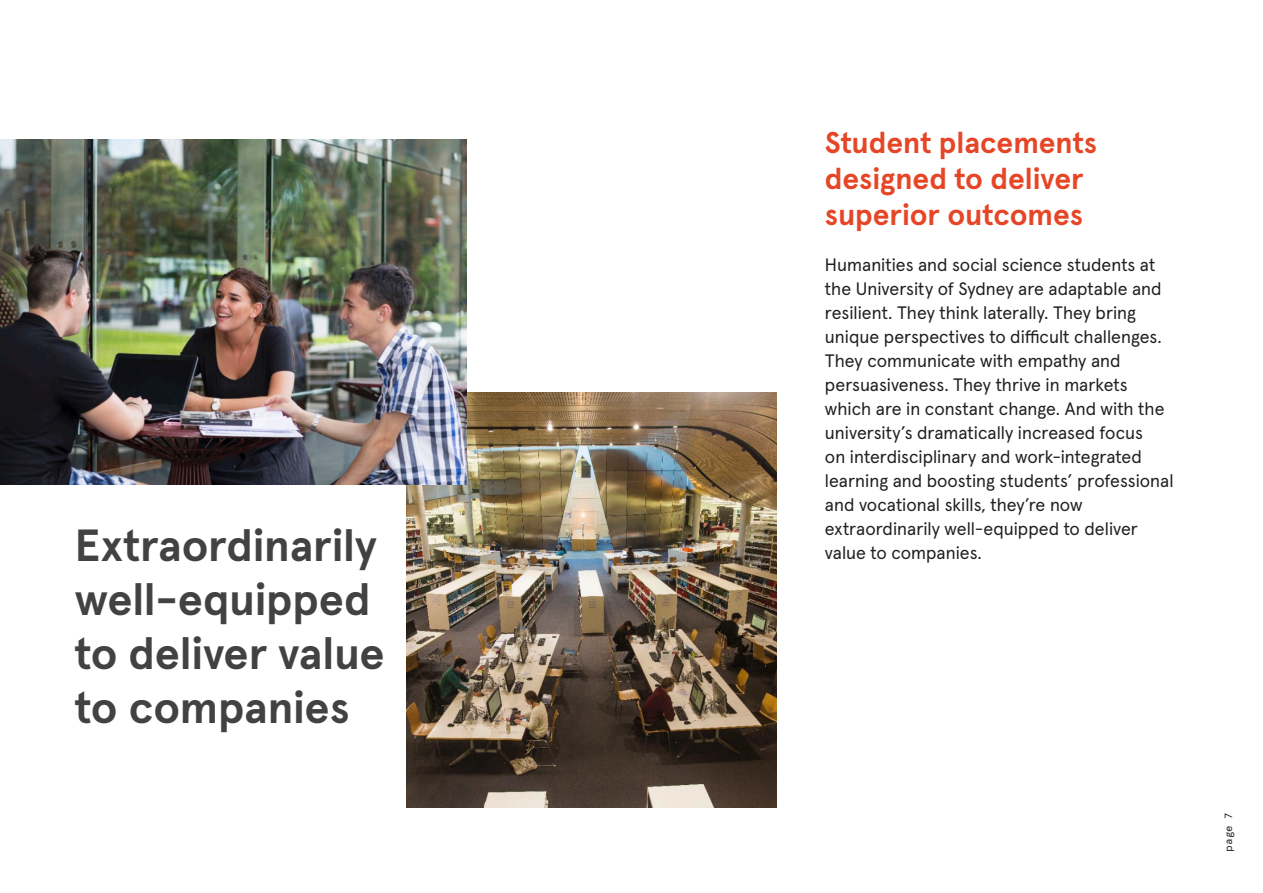
<style>
.page{position:relative;width:1263px;height:893px;background:#fff}
.page>*{position:absolute;margin:0;border:0;box-sizing:border-box;transform-origin:0 0}
.body_copy{font:700 45px/54px "Apercu Pro";letter-spacing:-.005em;color:#424242}
.sub_header{font:700 30px/36px "Apercu Pro";letter-spacing:-.005em;color:#e64626}
.body_copy-2{font:18px/24px "Apercu Pro";color:#231f20}
.t1{font:10.5px "Apercu Mono Pro";color:#231f20}
</style>
<div class="page">
<img style="left:407px;top:392px;width:370px;height:416px">
<img style="left:0;top:140px;width:466px;height:345px">
<p class="body_copy" style="left:75px;top:516px;width:304px">Extraordinarily</p>
<p class="body_copy" style="left:75px;top:570px;width:311px">well-equipped to deliver value to companies</p>
<p class="sub_header" style="left:825px;top:123px;width:274px">Student placements designed to deliver superior outcomes</p>
<p class="body_copy-2" style="left:825px;top:251px;width:350px">Humanities and social science students at the University of Sydney are adaptable and resilient. They think laterally. They bring unique perspectives to difficult challenges.<br>They communicate with empathy and persuasiveness. They thrive in markets which are in constant change. And with the university’s dramatically increased focus<br>on interdisciplinary and work-integrated learning and boosting students’ professional and vocational skills, they’re now extraordinarily well-equipped to deliver</p>
<p class="body_copy-2" style="left:825px;top:539px;width:159px">value to companies.</p>
<p class="t1" style="left:1220px;top:851px;width:41px;rotate:-90deg">page 7</p>
</div>
